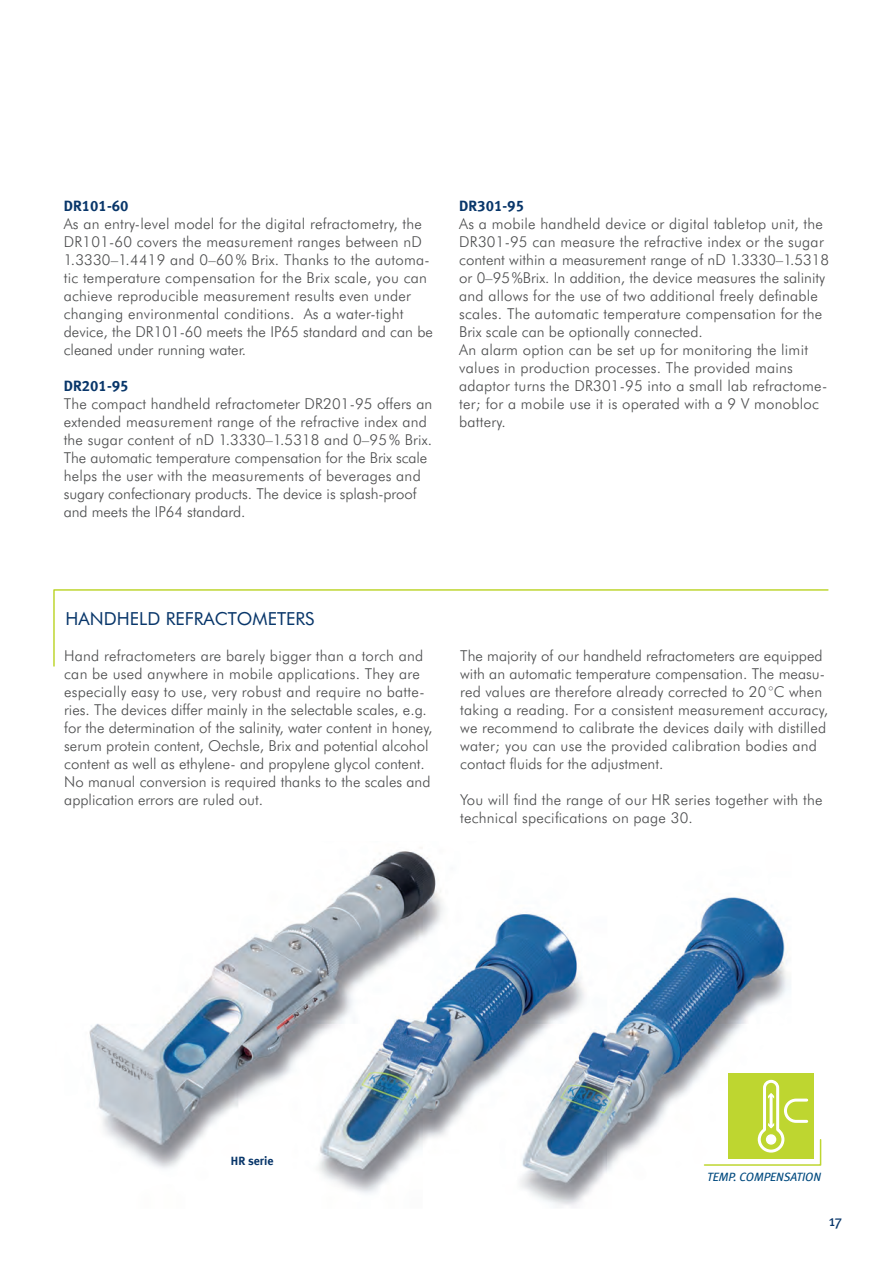
<style>
.page{position:relative;width:893px;height:1263px;background:#fff}
.page>*{position:absolute;margin:0;border:0;box-sizing:border-box;transform-origin:0 0}
.t1{font:18px "Futura BT";color:#08366a}
.t2{font:300 15px/18px "Futura BT";letter-spacing:.015em;color:#4b4c4d}
.t3{font:15px "Meta Bold LF";color:#08366a}
.t4{font:15px "Meta";color:#08366a}
.t5{font:italic 12px "Meta Book LF";color:#004a7f}
.t6{font:12px "Meta Bold LF";color:#08366a}
</style>
<div class="page">
<img style="left:89px;top:847px;width:700px;height:360px">
<svg style="left:53px;top:589px;width:776px;height:78px"></svg>
<svg style="left:673px;top:1014px;width:149px;height:193px"></svg>
<p class="t3" style="left:64px;top:197px;width:66px">DR101-60</p>
<p class="t2" style="left:64px;top:214px;width:371px">As an entry-level model for the digital refractometry, the DR101-60 covers the measurement ranges between nD 1.3330–1.4419 and 0–60 % Brix. Thanks to the automa&shy;tic temperature compensation for the Brix scale, you can achieve reproducible measurement results even under changing environmental conditions. As a water-tight device, the DR101-60 meets the IP65 standard and can be cleaned under running water.</p>
<p class="t3" style="left:64px;top:377px;width:66px">DR201-95</p>
<p class="t2" style="left:64px;top:394px;width:370px">The compact handheld refractometer DR201-95 offers an extended measurement range of the refractive index and the sugar content of nD 1.3330–1.5318 and 0–95% Brix.<br>The automatic temperature compensation for the Brix scale helps the user with the measurements of beverages and sugary confectionary products. The device is splash-proof and meets the IP64 standard.</p>
<p class="t3" style="left:459px;top:197px;width:66px">DR301-95</p>
<p class="t2" style="left:459px;top:214px;width:371px">As a mobile handheld device or digital tabletop unit, the DR301-95 can measure the refractive index or the sugar content within a measurement range of nD 1.3330–1.5318 or 0–95%Brix. In addition, the device measures the salinity and allows for the use of two additional freely definable scales. The automatic temperature compensation for the Brix scale can be optionally connected.<br>An alarm option can be set up for monitoring the limit values in production processes. The provided mains adaptor turns the DR301-95 into a small lab refractome&shy;ter; for a mobile use it is operated with a 9 V monobloc battery.</p>
<p class="t1" style="left:66px;top:607px;width:250px">HANDHELD REFRACTOMETERS</p>
<p class="t2" style="left:64px;top:646px;width:370px">Hand refractometers are barely bigger than a torch and can be used anywhere in mobile applications. They are especially easy to use, very robust and require no batte&shy;ries. The devices differ mainly in the selectable scales, e.g. for the determination of the salinity, water content in honey, serum protein content, Oechsle, Brix and potential alcohol content as well as ethylene- and propylene glycol content.<br>No manual conversion is required thanks to the scales and application errors are ruled out.</p>
<p class="t2" style="left:460px;top:646px;width:369px">The majority of our handheld refractometers are equipped with an automatic temperature compensation. The measu&shy;red values are therefore already corrected to 20 °C when taking a reading. For a consistent measurement accuracy, we recommend to calibrate the devices daily with distilled water; you can use the provided calibration bodies and contact fluids for the adjustment.</p>
<p class="t2" style="left:460px;top:790px;width:364px">You will find the range of our HR series together with the technical specifications on page 30.</p>
<p class="t6" style="left:231px;top:1154px;width:44px">HR serie</p>
<p class="t5" style="left:707px;top:1169px;width:115px">TEMP. COMPENSATION</p>
<p class="t4" style="left:829px;top:1212px;width:15px">17</p>
</div>
